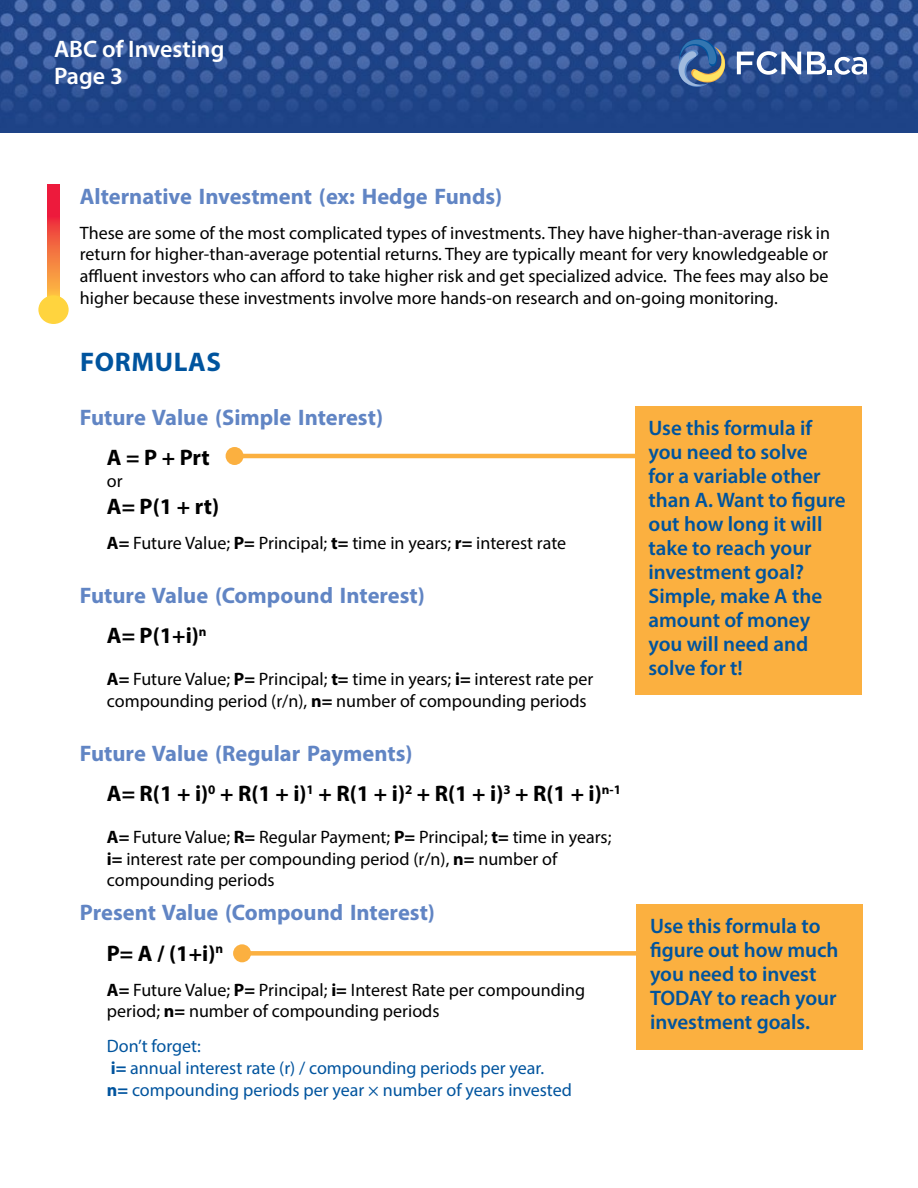
<style>
.page{position:relative;width:918px;height:1188px;background:#fff}
.page>*{position:absolute;margin:0;border:0;box-sizing:border-box;transform-origin:0 0}
.t1{font:700 27px "Myriad Pro";letter-spacing:.02em;color:#00549e}
.t2{font:600 24px/27px "Myriad Pro";color:#fff}
.t3{font:700 22.5px/40.5px "Myriad Pro";color:#6185c4}
.t4{font:700 22.5px/40.5px "Myriad Pro";color:#000}
.t5{font:600 21px/24px "Myriad Pro";color:#00549e}
.t6{font:18px/21.6px "Myriad Pro";color:#000}
.t7{font:18px/21.6px "Myriad Pro";color:#00549e}
.s1{font-weight:700}
.s2{color:#000}
.s3{color:#6185c4}
</style>
<div class="page">
<img style="left:0;top:0;width:918px;height:132px">
<svg style="left:737px;top:51px;width:64px;height:24px"></svg>
<svg style="left:807px;top:52px;width:60px;height:23px"></svg>
<svg style="left:677px;top:37px;width:48px;height:51px;background:#557397"></svg>
<div style="left:635px;top:406px;width:227px;height:288px;background:#fbb040"></div>
<div style="left:226px;top:447px;width:18px;height:18px;background:#fbb040;border-radius:50%"></div>
<hr style="left:241px;top:454px;width:398px;height:4px;background:#fbb040">
<div style="left:636px;top:904px;width:227px;height:146px;background:#fbb040"></div>
<div style="left:233px;top:944px;width:18px;height:18px;background:#fbb040;border-radius:50%"></div>
<div style="left:248px;top:951px;width:394px;height:5px;background:#fbb040"></div>
<svg style="left:47px;top:185px;width:13px;height:111px"></svg>
<div style="left:38px;top:295px;width:31px;height:29px;background:#ffd43e;border-radius:50%"></div>
<h2 class="t2" style="left:54px;top:35px;width:172px">ABC of Investing<br>Page 3</h2>
<p class="t3" style="left:80px;top:175px;width:424px">Alternative Investment (ex: Hedge Funds)</p>
<p class="t6" style="left:80px;top:222px;width:752px;text-align:justify">These are some of the most complicated types of investments. They have higher-than-average risk in return for higher-than-average potential returns. They are typically meant for very knowledgeable or affluent investors who can afford to take higher risk and get specialized advice. The fees may also be higher because these investments involve more hands-on research and on-going monitoring.</p>
<h1 class="t1" style="left:80px;top:344px;width:142px">FORMULAS</h1>
<p class="t3" style="left:80px;top:396px;width:305px">Future Value (Simple Interest)</p>
<p class="t4" style="left:107px;top:437px;width:104px">A = P + Prt</p>
<p class="t6" style="left:107px;top:470px;width:17px">or</p>
<p class="t4" style="left:107px;top:485px;width:114px">A= P(1 + rt)</p>
<p class="t6" style="left:107px;top:532px;width:461px"><span class="s1">A=</span> Future Value; <span class="s1">P=</span> Principal; <span class="s1">t=</span> time in years; <span class="s1">r=</span> interest rate</p>
<p class="t3" style="left:107px;top:574px;width:319px;text-indent:-27px">Future Value (Compound Interest)<br><span class="s2">A= P(1+i)</span><sup>n</sup></p>
<p class="t6" style="left:107px;top:668px;width:488px"><span class="s1">A=</span> Future Value; <span class="s1">P=</span> Principal; <span class="s1">t=</span> time in years; <span class="s1">i=</span> interest rate per compounding period (r/n), <span class="s1">n=</span> number of compounding periods</p>
<p class="t4" style="left:107px;top:732px;width:516px;text-indent:-27px"><span class="s3">Future Value (Regular Payments)<br></span>A= R(1 + i)<sup>0</sup> + R(1 + i)<sup>1</sup> + R(1 + i)<sup>2</sup> + R(1 + i)<sup>3</sup> + R(1 + i)<sup>n-1</sup></p>
<p class="t6" style="left:107px;top:826px;width:506px"><span class="s1">A=</span> Future Value; <span class="s1">R=</span> Regular Payment; <span class="s1">P=</span> Principal; <span class="s1">t=</span> time in years; <span class="s1">i=</span> interest rate per compounding period (r/n), <span class="s1">n=</span> number of compounding periods</p>
<p class="t3" style="left:107px;top:891px;width:330px;text-indent:-27px">Present Value (Compound Interest)<br><span class="s2">P= A / (1+i)</span><sup>n</sup></p>
<p class="t6" style="left:107px;top:979px;width:480px"><span class="s1">A=</span> Future Value; <span class="s1">P=</span> Principal; <span class="s1">i=</span> Interest Rate per compounding period; <span class="s1">n=</span> number of compounding periods</p>
<p class="t7" style="left:107px;top:1035px;width:467px">Don’t forget:<br><span class="s1">i=</span> annual interest rate (r) / compounding periods per year.<br><span class="s1">n=</span> compounding periods per year × number of years invested</p>
<p class="t5" style="left:648px;top:416px;width:199px">Use this formula if you need to solve<br>for a variable other than A. Want to figure out how long it will take to reach your investment goal?<br>Simple, make A the amount of money you will need and solve for t!</p>
<p class="t5" style="left:650px;top:914px;width:190px">Use this formula to figure out how much you need to invest<br>TODAY to reach your investment goals.</p>
</div>
